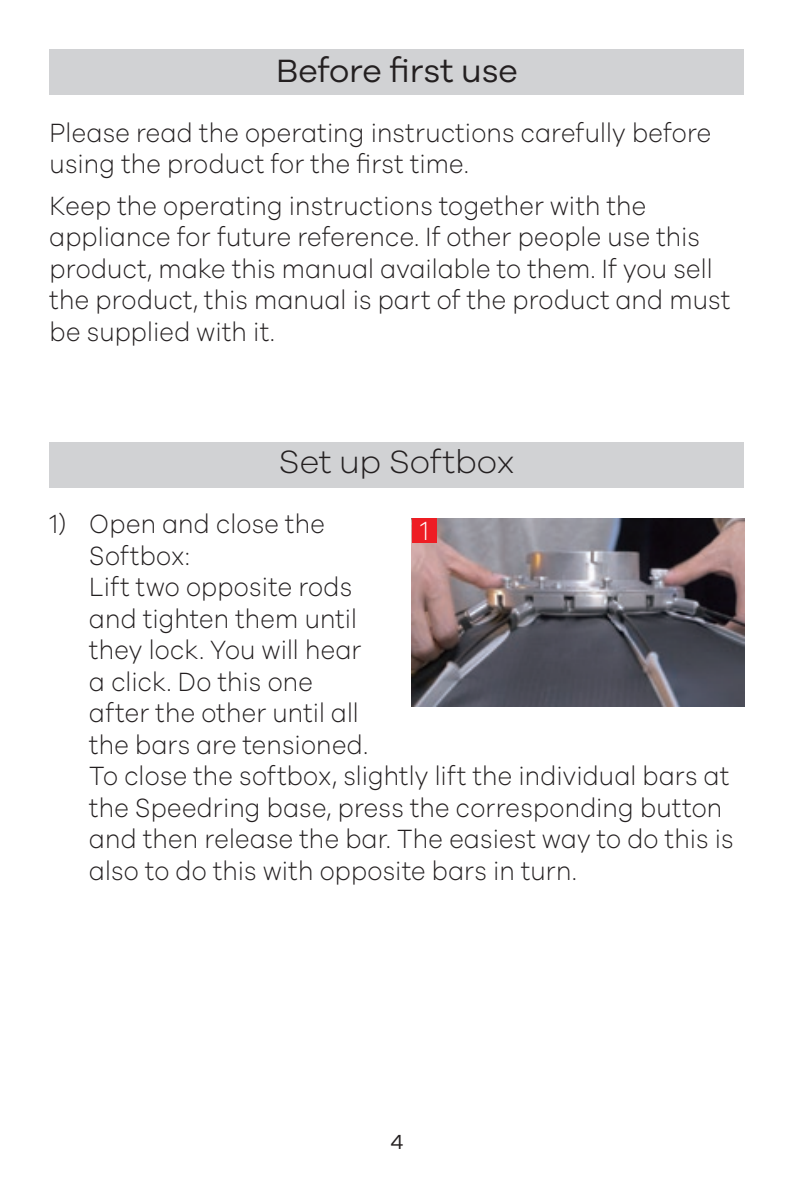
<style>
.page{position:relative;width:794px;height:1191px;background:#fff}
.page>*{position:absolute;margin:0;border:0;box-sizing:border-box;transform-origin:0 0}
.t1{font:33.25px "Galano Grotesque Alt";letter-spacing:-.005em;color:#231f20}
.t2{font:300 33.25px "Galano Grotesque";letter-spacing:-.005em;color:#231f20}
.t3{font:300 27.3px/31.5px "Galano Grotesque";letter-spacing:.01em;color:#231f20;scale:.9 1}
.t4{font:300 27.3px "Galano Grotesque";color:#fff;scale:.9 1}
.t5{font:21px "Galano Grotesque Alt";color:#231f20}
</style>
<div class="page">
<div style="left:50px;top:50px;width:694px;height:45px;background:#d1d2d4"></div>
<div style="left:50px;top:442px;width:694px;height:46px;background:#d1d2d4"></div>
<img style="left:412px;top:518px;width:332px;height:188px">
<div style="left:412px;top:518px;width:25px;height:25px;background:#ee1d23"></div>
<p class="t1" style="left:276px;top:49px;width:243px">Before first use</p>
<p class="t3" style="left:50px;top:116px;width:736px">Please read the operating instructions carefully before using the product for the first time.</p>
<p class="t3" style="left:50px;top:189px;width:758px">Keep the operating instructions together with the appliance for future reference. If other people use this product, make this manual available to them. If you sell the product, this manual is part of the product and must be supplied with it.</p>
<p class="t2" style="left:279px;top:442px;width:238px">Set up Softbox</p>
<p class="t3" style="left:89px;top:507px;width:263px;text-indent:-40px">1) Open and close the<br>Softbox:</p>
<p class="t3" style="left:89px;top:570px;width:311px">Lift two opposite rods and tighten them until they lock. You will hear a click. Do this one after the other until all the bars are tensioned.</p>
<p class="t3" style="left:89px;top:759px;width:717px">To close the softbox, slightly lift the individual bars at the Speedring base, press the corresponding button and then release the bar. The easiest way to do this is also to do this with opposite bars in turn.</p>
<p class="t4" style="left:420px;top:515px;width:11px">1</p>
<p class="t5" style="left:390px;top:1128px;width:15px">4</p>
</div>
